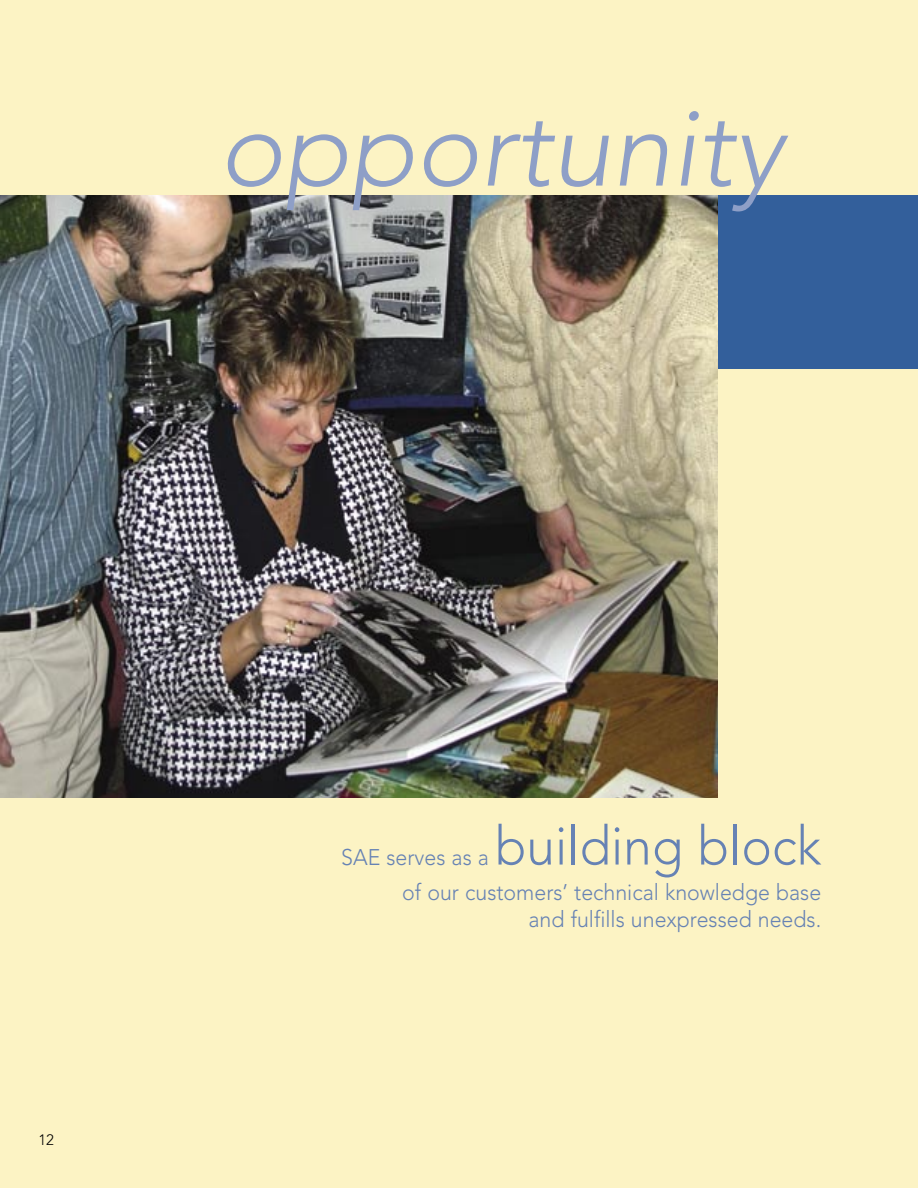
<style>
.page{position:relative;width:918px;height:1188px;background:#fcf3c4}
.page>*{position:absolute;margin:0;border:0;box-sizing:border-box;transform-origin:0 0}
.t1{font:italic 300 108px "Avenir";color:#8e9fc7}
.t2{font:300 54px "Avenir";color:#6682b4;scale:.95 1}
.t3{font:300 22.5px/27px "Avenir";color:#6682b4;text-align:right;scale:.95 1}
.t4{font:300 15px "Avenir";color:#000}
</style>
<div class="page">
<div style="left:704px;top:196px;width:214px;height:173px;background:#335f9b"></div>
<img style="left:0;top:196px;width:718px;height:601px">
<h1 class="t1" style="left:219px;top:85px;width:566px">opportunity</h1>
<p class="t4" style="left:38px;top:1131px;width:17px">12</p>
<h2 class="t2" style="left:495px;top:814px;width:345px">building block</h2>
<p class="t3" style="left:402px;top:879px;width:443px">of our customers’ technical knowledge base and fulfills unexpressed needs.</p>
<p class="t3" style="left:341px;top:843px;width:157px">SAE serves as a</p>
</div>
